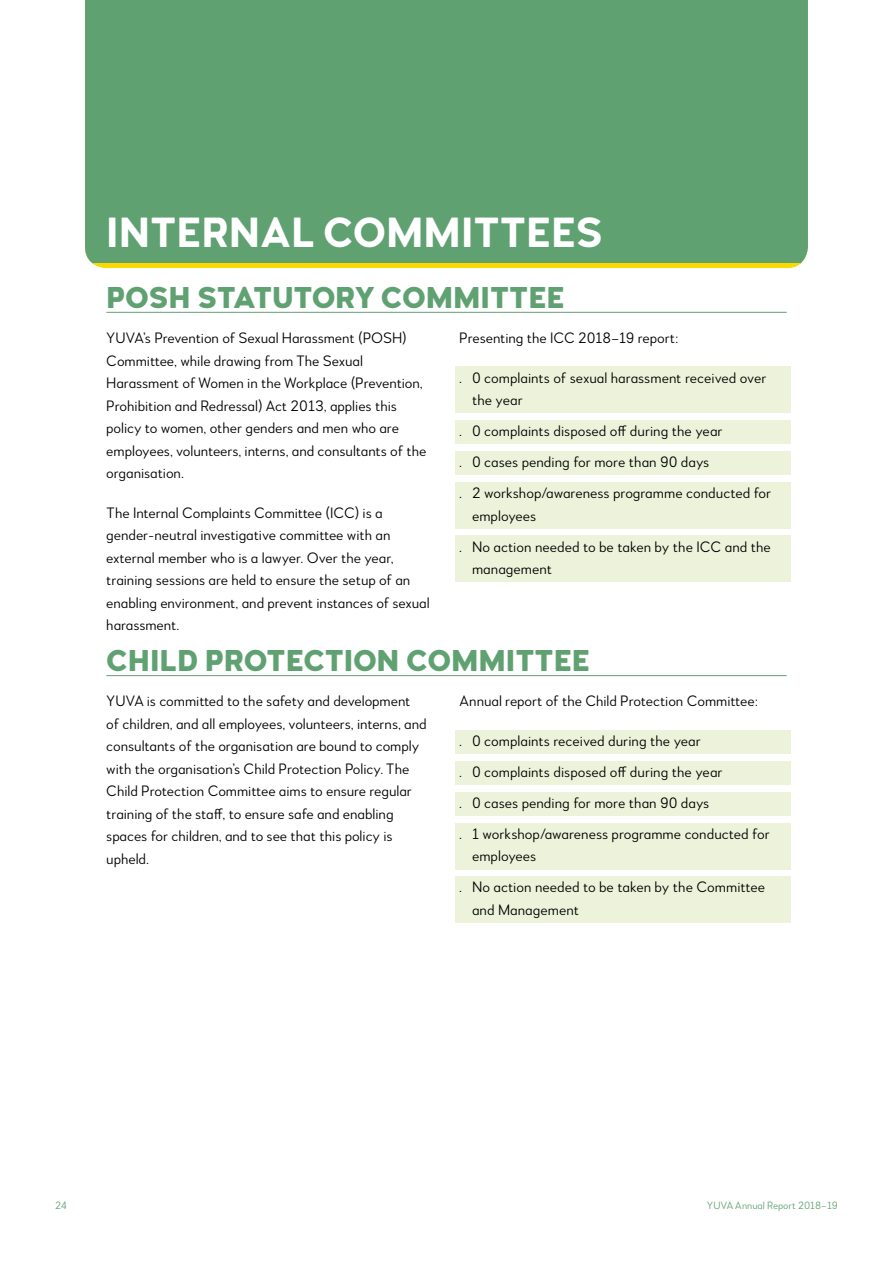
<style>
.page{position:relative;width:893px;height:1263px;background:#fff}
.page>*{position:absolute;margin:0;border:0;box-sizing:border-box;transform-origin:0 0}
.t1{font:700 42px "Woodford Bourne PRO";color:#fff}
.t2{font:900 30px "Woodford Bourne PRO";color:#60a172}
.t3{font:300 15px/22.5px "Woodford Bourne PRO";letter-spacing:-.005em;color:#000}
.t4{font:300 10.5px "Woodford Bourne PRO";letter-spacing:-.005em;color:#60a172}
</style>
<div class="page">
<div style="left:85px;top:0;width:723px;height:264px;background:#60a172"></div>
<hr style="left:85px;top:264px;width:723px;height:4px;background:#f9d900">
<hr style="left:106px;top:312px;width:681px;height:1px;background:#60a172">
<div style="left:455px;top:367px;width:336px;height:46px;background:#ecf3da"></div>
<div style="left:455px;top:420px;width:336px;height:24px;background:#ecf3da"></div>
<div style="left:455px;top:451px;width:336px;height:24px;background:#ecf3da"></div>
<div style="left:455px;top:482px;width:336px;height:46px;background:#ecf3da"></div>
<div style="left:455px;top:536px;width:336px;height:46px;background:#ecf3da"></div>
<hr style="left:106px;top:675px;width:681px;height:1px;background:#60a172">
<div style="left:455px;top:730px;width:336px;height:24px;background:#ecf3da"></div>
<div style="left:455px;top:761px;width:336px;height:24px;background:#ecf3da"></div>
<div style="left:455px;top:792px;width:336px;height:24px;background:#ecf3da"></div>
<div style="left:455px;top:823px;width:336px;height:46px;background:#ecf3da"></div>
<div style="left:455px;top:877px;width:336px;height:46px;background:#ecf3da"></div>
<h1 class="t1" style="left:106px;top:206px;width:498px">INTERNAL COMMITTEES</h1>
<h2 class="t2" style="left:106px;top:278px;width:460px">POSH STATUTORY COMMITTEE</h2>
<p class="t3" style="left:106px;top:327px;width:322px">YUVA’s Prevention of Sexual Harassment (POSH)<br>Committee, while drawing from The Sexual Harassment of Women in the Workplace (Prevention, Prohibition and Redressal) Act 2013, applies this policy to women, other genders and men who are employees, volunteers, interns, and consultants of the organisation.</p>
<p class="t3" style="left:106px;top:501px;width:325px">The Internal Complaints Committee (ICC) is a gender-neutral investigative committee with an external member who is a lawyer. Over the year, training sessions are held to ensure the setup of an enabling environment, and prevent instances of sexual harassment.</p>
<p class="t3" style="left:459px;top:327px;width:221px">Presenting the ICC 2018–19 report:</p>
<p class="t3" style="left:472px;top:366px;width:296px;text-indent:-13px">. 0 complaints of sexual harassment received over the year</p>
<p class="t3" style="left:459px;top:416px;width:314px;line-height:31px">. 0 complaints disposed off during the year<br>. 0 cases pending for more than 90 days<br>. 2 workshop/awareness programme conducted for</p>
<p class="t3" style="left:459px;top:500px;width:313px;line-height:31px;text-indent:13px">employees<br>. No action needed to be taken by the ICC and the</p>
<p class="t3" style="left:472px;top:558px;width:82px">management</p>
<h2 class="t2" style="left:106px;top:642px;width:485px">CHILD PROTECTION COMMITTEE</h2>
<p class="t3" style="left:106px;top:690px;width:322px">YUVA is committed to the safety and development of children, and all employees, volunteers, interns, and consultants of the organisation are bound to comply with the organisation’s Child Protection Policy. The Child Protection Committee aims to ensure regular training of the staff, to ensure safe and enabling spaces for children, and to see that this policy is upheld.</p>
<p class="t3" style="left:459px;top:690px;width:300px">Annual report of the Child Protection Committee:</p>
<p class="t3" style="left:459px;top:725px;width:312px;line-height:31px">. 0 complaints received during the year<br>. 0 complaints disposed off during the year<br>. 0 cases pending for more than 90 days<br>. 1 workshop/awareness programme conducted for</p>
<p class="t3" style="left:459px;top:841px;width:307px;line-height:31px;text-indent:13px">employees<br>. No action needed to be taken by the Committee</p>
<p class="t3" style="left:472px;top:899px;width:109px">and Management</p>
<p class="t4" style="left:55px;top:1199px;width:13px">24</p>
<p class="t4" style="left:707px;top:1199px;width:132px">YUVA Annual Report 2018–19</p>
</div>
